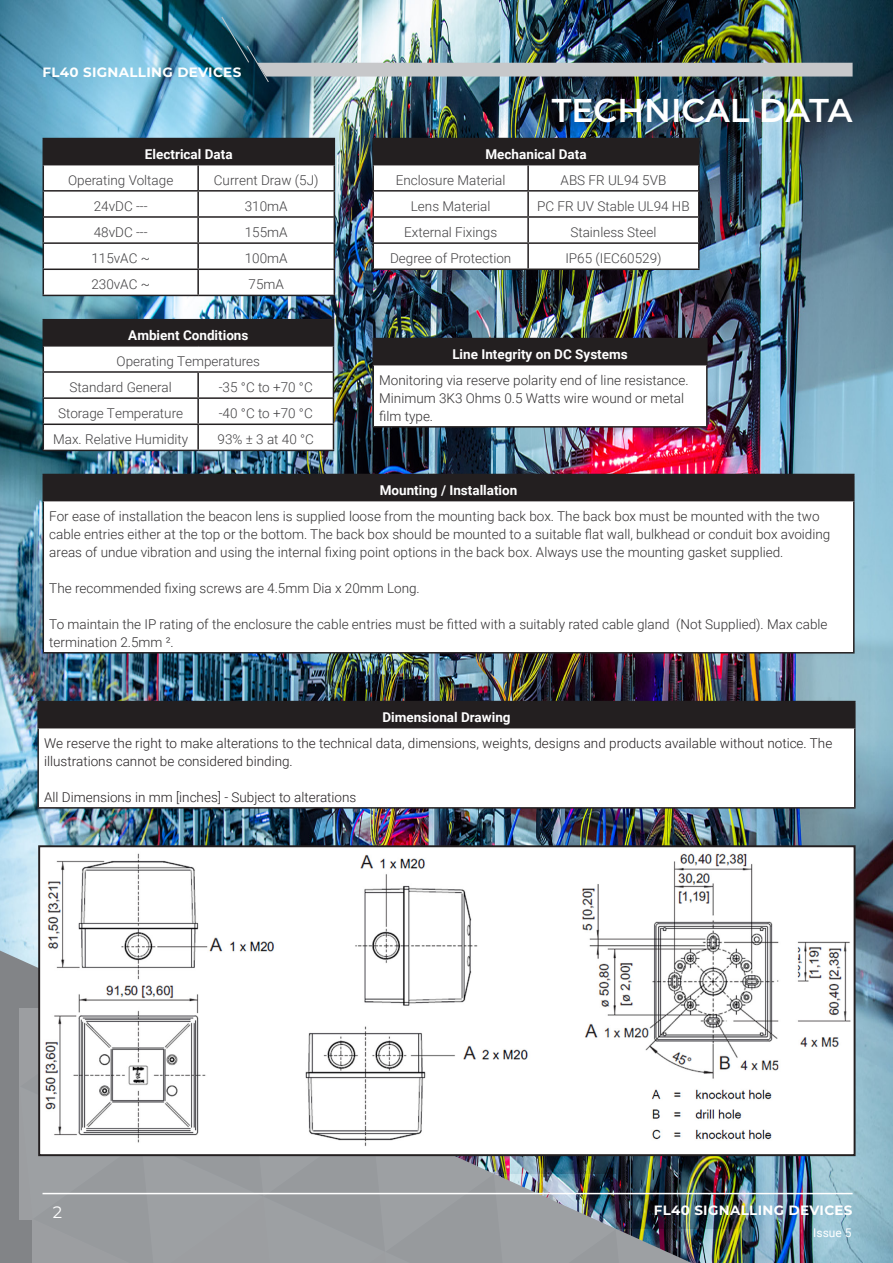
<style>
.page{position:relative;width:893px;height:1263px;background:#fff}
.page>*{position:absolute;margin:0;border:0;box-sizing:border-box;transform-origin:0 0}
.t1{font:600 33px "Montserrat";color:#fff}
.t2{font:16.5px "Montserrat";color:#fff}
.t3{font:300 13.5px/18px "Roboto";color:#312f30}
.t4{font:300 13.5px "Roboto";color:#414042}
.t5{font:300 13.5px/18px "Roboto";color:#231f20}
.t6{font:700 13.5px "Roboto";color:#fff}
.t7{font:700 13.5px "Montserrat";letter-spacing:.025em;color:#fff}
.t8{font:12px "Roboto";color:#fff}
</style>
<div class="page">
<img style="left:0;top:0;width:893px;height:1263px">
<svg style="left:0;top:950px;width:38px;height:313px;background:#86898d"></svg>
<img style="left:20px;top:1009px;width:717px;height:254px">
<img style="left:41px;top:848px;width:811px;height:305px">
<div style="left:38px;top:845px;width:817px;height:311px;border:2px solid #231f20"></div>
<div style="left:38px;top:701px;width:817px;height:27px;background:#231f20"></div>
<div style="left:38px;top:728px;width:817px;height:80px;background:#fff"></div>
<hr style="left:37px;top:701px;width:818px;height:1px;background:#231f20">
<hr style="left:37px;top:702px;width:2px;height:25px;background:#231f20">
<hr style="left:37px;top:727px;width:818px;height:1px;background:#231f20">
<hr style="left:37px;top:728px;width:2px;height:79px;background:#231f20">
<hr style="left:854px;top:728px;width:1px;height:79px;background:#231f20">
<hr style="left:37px;top:807px;width:818px;height:2px;background:#231f20">
<hr style="left:43px;top:138px;width:155px;height:1px;background:#231f20">
<hr style="left:198px;top:138px;width:137px;height:1px;background:#231f20">
<svg style="left:43px;top:139px;width:292px;height:156px"></svg>
<hr style="left:43px;top:295px;width:155px;height:1px;background:#231f20">
<hr style="left:198px;top:295px;width:137px;height:1px;background:#231f20">
<hr style="left:43px;top:319px;width:155px;height:1px;background:#231f20">
<hr style="left:198px;top:319px;width:136px;height:1px;background:#231f20">
<svg style="left:43px;top:320px;width:291px;height:130px"></svg>
<hr style="left:43px;top:450px;width:155px;height:1px;background:#231f20">
<hr style="left:198px;top:450px;width:136px;height:1px;background:#231f20">
<div style="left:43px;top:474px;width:811px;height:27px;background:#231f20"></div>
<div style="left:43px;top:501px;width:811px;height:152px;background:#fff"></div>
<hr style="left:43px;top:501px;width:1px;height:151px;background:#231f20">
<hr style="left:853px;top:501px;width:1px;height:151px;background:#231f20">
<hr style="left:43px;top:652px;width:811px;height:1px;background:#231f20">
<div style="left:373px;top:139px;width:326px;height:26px;background:#231f20"></div>
<svg style="left:374px;top:165px;width:324px;height:104px"></svg>
<hr style="left:372px;top:138px;width:156px;height:1px;background:#231f20">
<hr style="left:372px;top:139px;width:2px;height:25px;background:#231f20">
<hr style="left:528px;top:138px;width:172px;height:1px;background:#231f20">
<hr style="left:698px;top:139px;width:2px;height:25px;background:#231f20">
<hr style="left:372px;top:164px;width:156px;height:1px;background:#231f20">
<hr style="left:372px;top:165px;width:2px;height:25px;background:#231f20">
<hr style="left:528px;top:164px;width:172px;height:1px;background:#231f20">
<hr style="left:527px;top:165px;width:2px;height:25px;background:#231f20">
<hr style="left:698px;top:165px;width:2px;height:25px;background:#231f20">
<hr style="left:372px;top:190px;width:156px;height:2px;background:#231f20">
<hr style="left:372px;top:192px;width:2px;height:24px;background:#231f20">
<hr style="left:528px;top:190px;width:172px;height:2px;background:#231f20">
<hr style="left:527px;top:192px;width:2px;height:24px;background:#231f20">
<hr style="left:698px;top:192px;width:2px;height:24px;background:#231f20">
<hr style="left:372px;top:216px;width:156px;height:2px;background:#231f20">
<hr style="left:372px;top:218px;width:2px;height:24px;background:#231f20">
<hr style="left:528px;top:216px;width:172px;height:2px;background:#231f20">
<hr style="left:527px;top:218px;width:2px;height:24px;background:#231f20">
<hr style="left:698px;top:218px;width:2px;height:24px;background:#231f20">
<hr style="left:372px;top:242px;width:156px;height:2px;background:#231f20">
<hr style="left:372px;top:244px;width:2px;height:25px;background:#231f20">
<hr style="left:528px;top:242px;width:172px;height:2px;background:#231f20">
<hr style="left:527px;top:244px;width:2px;height:25px;background:#231f20">
<hr style="left:698px;top:244px;width:2px;height:25px;background:#231f20">
<hr style="left:372px;top:269px;width:156px;height:1px;background:#231f20">
<hr style="left:528px;top:269px;width:172px;height:1px;background:#231f20">
<div style="left:373px;top:339px;width:334px;height:26px;background:#231f20"></div>
<div style="left:373px;top:365px;width:334px;height:62px;background:#fff"></div>
<hr style="left:372px;top:338px;width:336px;height:1px;background:#231f20">
<hr style="left:372px;top:339px;width:2px;height:25px;background:#231f20">
<hr style="left:706px;top:339px;width:2px;height:25px;background:#231f20">
<hr style="left:372px;top:364px;width:336px;height:1px;background:#231f20">
<hr style="left:372px;top:365px;width:2px;height:61px;background:#231f20">
<hr style="left:706px;top:365px;width:2px;height:61px;background:#231f20">
<hr style="left:372px;top:426px;width:336px;height:2px;background:#231f20">
<img style="left:221px;top:16px;width:632px;height:67px">
<hr style="left:43px;top:1193px;width:810px;height:1px;background:#fff">
<p class="t7" style="left:43px;top:63px;width:200px">FL40 SIGNALLING DEVICES</p>
<p class="t6" style="left:145px;top:144px;width:89px">Electrical Data</p>
<p class="t4" style="left:68px;top:171px;width:107px">Operating Voltage</p>
<p class="t4" style="left:214px;top:171px;width:106px">Current Draw (5J)</p>
<p class="t4" style="left:94px;top:197px;width:55px">24vDC ---</p>
<p class="t4" style="left:245px;top:197px;width:44px">310mA</p>
<p class="t4" style="left:94px;top:223px;width:55px">48vDC ---</p>
<p class="t4" style="left:245px;top:223px;width:44px">155mA</p>
<p class="t4" style="left:91px;top:249px;width:60px">115vAC ~</p>
<p class="t4" style="left:245px;top:249px;width:44px">100mA</p>
<p class="t4" style="left:91px;top:275px;width:60px">230vAC ~</p>
<p class="t4" style="left:249px;top:275px;width:37px">75mA</p>
<p class="t6" style="left:128px;top:326px;width:122px">Ambient Conditions</p>
<p class="t4" style="left:117px;top:352px;width:145px">Operating Temperatures</p>
<p class="t4" style="left:70px;top:378px;width:104px">Standard General</p>
<p class="t4" style="left:219px;top:378px;width:96px">-35 °C to +70 °C</p>
<p class="t4" style="left:58px;top:404px;width:126px">Storage Temperature</p>
<p class="t4" style="left:219px;top:404px;width:96px">-40 °C to +70 °C</p>
<p class="t4" style="left:53px;top:430px;width:137px">Max. Relative Humidity</p>
<p class="t4" style="left:218px;top:430px;width:98px">93% ± 3 at 40 °C</p>
<p class="t1" style="left:552px;top:87px;width:302px">TECHNICAL DATA</p>
<p class="t6" style="left:485px;top:144px;width:103px">Mechanical Data</p>
<p class="t4" style="left:396px;top:171px;width:111px">Enclosure Material</p>
<p class="t4" style="left:561px;top:171px;width:107px">ABS FR UL94 5VB</p>
<p class="t4" style="left:411px;top:197px;width:81px">Lens Material</p>
<p class="t4" style="left:537px;top:197px;width:154px">PC FR UV Stable UL94 HB</p>
<p class="t4" style="left:404px;top:223px;width:94px">External Fixings</p>
<p class="t4" style="left:570px;top:223px;width:88px">Stainless Steel</p>
<p class="t4" style="left:390px;top:249px;width:123px">Degree of Protection</p>
<p class="t4" style="left:565px;top:249px;width:98px">IP65 (IEC60529)</p>
<p class="t6" style="left:452px;top:344px;width:177px">Line Integrity on DC Systems</p>
<p class="t3" style="left:379px;top:370px;width:311px">Monitoring via reserve polarity end of line resistance.<br>Minimum 3K3 Ohms 0.5 Watts wire wound or metal film type.</p>
<p class="t6" style="left:380px;top:480px;width:139px">Mounting / Installation</p>
<p class="t3" style="left:49px;top:506px;width:783px">For ease of installation the beacon lens is supplied loose from the mounting back box. The back box must be mounted with the two cable entries either at the top or the bottom. The back box should be mounted to a suitable flat wall, bulkhead or conduit box avoiding areas of undue vibration and using the internal fixing point options in the back box. Always use the mounting gasket supplied.</p>
<p class="t3" style="left:49px;top:578px;width:372px">The recommended fixing screws are 4.5mm Dia x 20mm Long.</p>
<p class="t3" style="left:49px;top:614px;width:780px">To maintain the IP rating of the enclosure the cable entries must be fitted with a suitably rated cable gland (Not Supplied). Max cable termination 2.5mm ².</p>
<p class="t6" style="left:382px;top:707px;width:130px">Dimensional Drawing</p>
<p class="t5" style="left:44px;top:733px;width:790px">We reserve the right to make alterations to the technical data, dimensions, weights, designs and products available without notice. The illustrations cannot be considered binding.</p>
<p class="t5" style="left:44px;top:787px;width:314px">All Dimensions in mm [inches] - Subject to alterations</p>
<p class="t2" style="left:53px;top:1201px;width:11px">2</p>
<p class="t7" style="left:654px;top:1200px;width:200px">FL40 SIGNALLING DEVICES</p>
<p class="t8" style="left:813px;top:1224px;width:40px">Issue 5</p>
</div>
